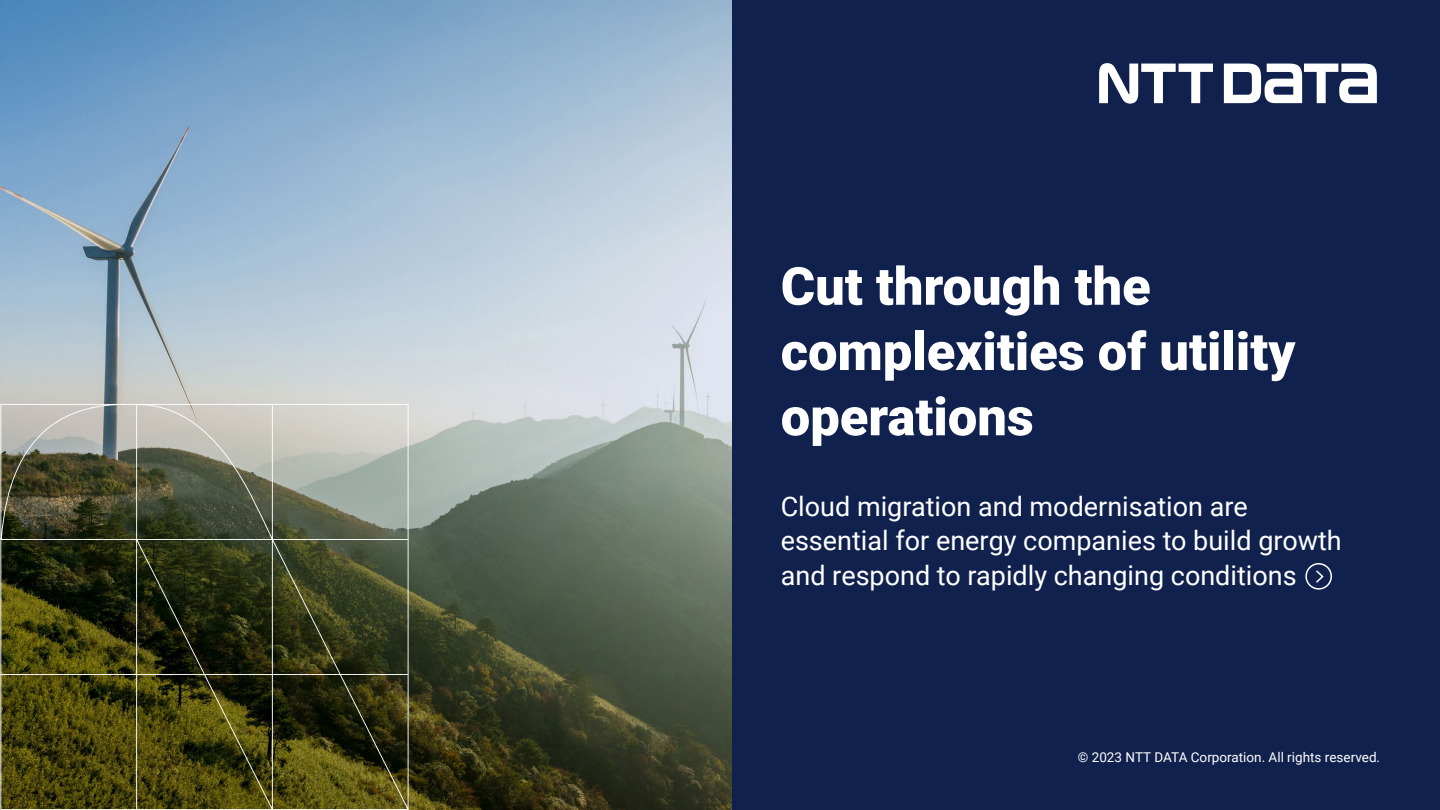
<style>
.page{position:relative;width:1440px;height:810px;background:#11214d}
.page>*{position:absolute;margin:0;border:0;box-sizing:border-box;transform-origin:0 0}
.t1{font:900 52.5px/65.2px "Roboto";color:#fff}
.t2{font:27px/34.5px "Roboto";color:#fff}
.t3{font:13.5px "Roboto";color:#fff}
</style>
<div class="page">
<img style="left:0;top:0;width:731px;height:810px">
<svg style="left:0;top:404px;width:409px;height:406px;background:#555636"></svg>
<svg style="left:1099px;top:63px;width:278px;height:41px"></svg>
<div style="left:1305px;top:563px;width:27px;height:27px;border:2px solid #fff;border-radius:50%"></div>
<svg style="left:1316px;top:570px;width:8px;height:13px"></svg>
<h1 class="t1" style="left:781px;top:252px;width:516px">Cut through the complexities of utility operations</h1>
<p class="t2" style="left:781px;top:488px;width:562px">Cloud migration and modernisation are essential for energy companies to build growth and respond to rapidly changing conditions</p>
<p class="t3" style="left:1078px;top:748px;width:304px">© 2023 NTT DATA Corporation. All rights reserved.</p>
</div>
